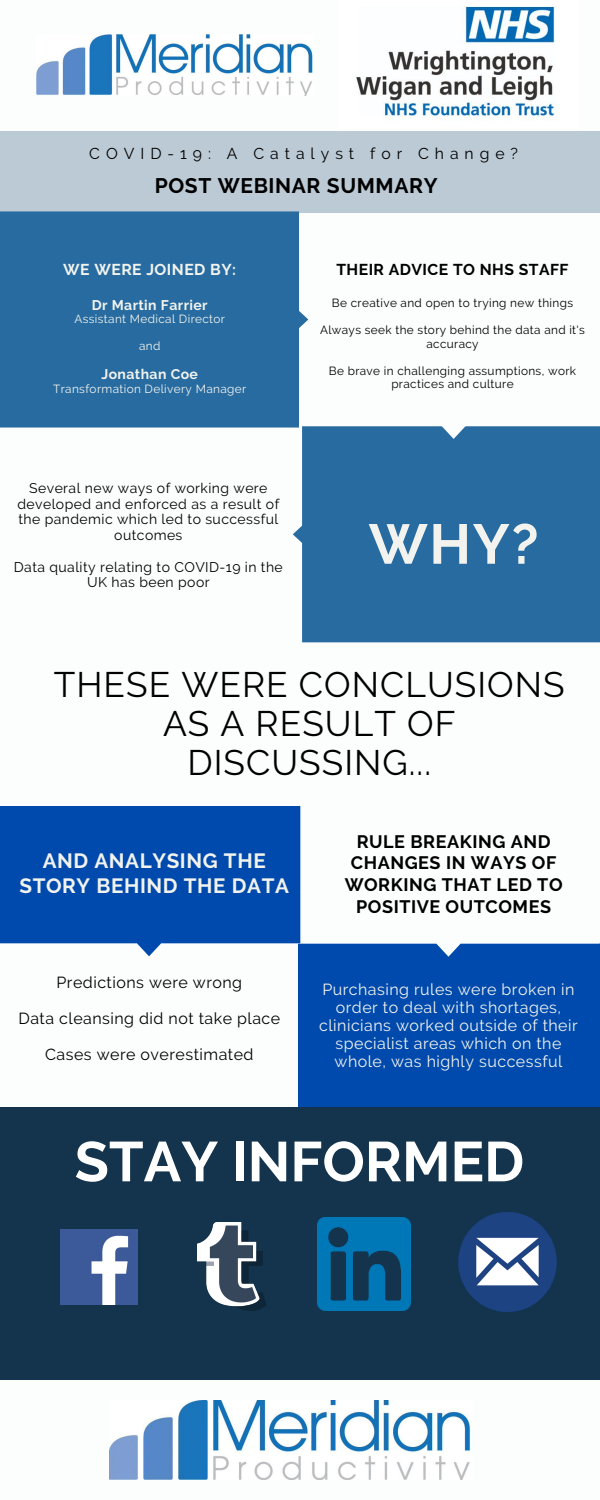
<style>
.page{position:relative;width:600px;height:1500px;background:#fff}
.page>*{position:absolute;margin:0;border:0;box-sizing:border-box;transform-origin:0 0}
.t1{font:700 56px "Raleway";color:#fff}
.t2{font:700 56px "Raleway";color:#f2f3ee}
.t3{font:35.4px/39px "Raleway";letter-spacing:.03em;color:#000;text-align:center}
.t4{font:700 21px "Raleway";letter-spacing:.03em;color:#000}
.t5{font:700 20.6px/24.8px "Raleway";letter-spacing:.03em;color:#f2f3ee;text-align:center}
.t6{font:700 18px/21.8px "Raleway";letter-spacing:.03em;color:#000;text-align:center}
.t7{font:16px/18px "Raleway";letter-spacing:.03em;color:#f2f3ee;text-align:center}
.t8{font:16px "Raleway";letter-spacing:.03em;color:#000}
.t9{font:15.7px "Raleway";letter-spacing:.38em;color:#000}
.t10{font:700 15.7px "Raleway";letter-spacing:.03em;color:#000}
.t11{font:700 15.7px "Raleway";letter-spacing:.03em;color:#f2f3ee}
.t12{font:14px/15.8px "Raleway";letter-spacing:.03em;color:#000;text-align:center}
.t13{font:700 14px "Raleway";letter-spacing:.03em;color:#f2f3ee}
.t14{font:11.8px/13.5px "Raleway";letter-spacing:.03em;color:#000;text-align:center}
.t15{font:11.8px "Raleway";letter-spacing:.03em;color:#f2f3ee}
</style>
<div class="page">
<div style="left:298px;top:944px;width:302px;height:165px;background:#004aad"></div>
<svg style="left:300px;top:806px;width:300px;height:151px"></svg>
<svg style="left:0;top:806px;width:300px;height:150px;background:#1458b3"></svg>
<div style="left:293px;top:439px;width:307px;height:203px;background:#276ba0"></div>
<svg style="left:302px;top:319px;width:298px;height:120px"></svg>
<div style="left:0;top:0;width:600px;height:213px;background:#bccad5"></div>
<div style="left:0;top:211px;width:308px;height:217px;background:#276ba0"></div>
<div style="left:0;top:1107px;width:600px;height:273px;background:#13344c"></div>
<img style="left:60px;top:1229px;width:78px;height:75px">
<div style="left:0;top:0;width:600px;height:130px;background:#fcfefd"></div>
<img style="left:36px;top:34px;width:277px;height:61px">
<img style="left:356px;top:6px;width:199px;height:114px">
<img style="left:198px;top:1222px;width:68px;height:89px">
<img style="left:317px;top:1218px;width:93px;height:93px">
<img style="left:458px;top:1213px;width:99px;height:98px">
<img style="left:109px;top:1400px;width:362px;height:80px">
<p class="t9" style="left:89px;top:144px;width:430px">COVID-19: A Catalyst for Change?</p>
<h3 class="t4" style="left:155px;top:173px;width:284px">POST WEBINAR SUMMARY</h3>
<p class="t11" style="left:63px;top:261px;width:174px">WE WERE JOINED BY:</p>
<p class="t13" style="left:92px;top:297px;width:118px">Dr Martin Farrier</p>
<p class="t15" style="left:74px;top:312px;width:152px">Assistant Medical Director</p>
<p class="t15" style="left:139px;top:339px;width:23px">and</p>
<p class="t13" style="left:101px;top:366px;width:98px">Jonathan Coe</p>
<p class="t15" style="left:53px;top:382px;width:194px">Transformation Delivery Manager</p>
<p class="t12" style="left:17px;top:480px;width:263px">Several new ways of working were developed and enforced as a result of the pandemic which led to successful outcomes</p>
<p class="t12" style="left:14px;top:559px;width:270px">Data quality relating to COVID-19 in the<br>UK has been poor</p>
<p class="t10" style="left:336px;top:261px;width:234px">THEIR ADVICE TO NHS STAFF</p>
<p class="t14" style="left:332px;top:296px;width:243px">Be creative and open to trying new things</p>
<p class="t14" style="left:320px;top:323px;width:267px">Always seek the story behind the data and it's accuracy</p>
<p class="t14" style="left:329px;top:364px;width:249px">Be brave in challenging assumptions, work practices and culture</p>
<h1 class="t2" style="left:369px;top:511px;width:171px">WHY?</h1>
<h2 class="t3" style="left:54px;top:665px;width:512px">THESE WERE CONCLUSIONS<br>AS A RESULT OF<br>DISCUSSING...</h2>
<h3 class="t5" style="left:19px;top:848px;width:271px">AND ANALYSING THE<br>STORY BEHIND THE DATA</h3>
<p class="t8" style="left:57px;top:973px;width:187px">Predictions were wrong</p>
<p class="t8" style="left:19px;top:1009px;width:263px">Data cleansing did not take place</p>
<p class="t8" style="left:45px;top:1045px;width:210px">Cases were overestimated</p>
<p class="t6" style="left:345px;top:830px;width:219px">RULE BREAKING AND<br>CHANGES IN WAYS OF<br>WORKING THAT LED TO<br>POSITIVE OUTCOMES</p>
<p class="t7" style="left:319px;top:980px;width:260px">Purchasing rules were broken in order to deal with shortages, clinicians worked outside of their specialist areas which on the whole, was highly successful</p>
<h1 class="t1" style="left:75px;top:1129px;width:451px">STAY INFORMED</h1>
</div>
